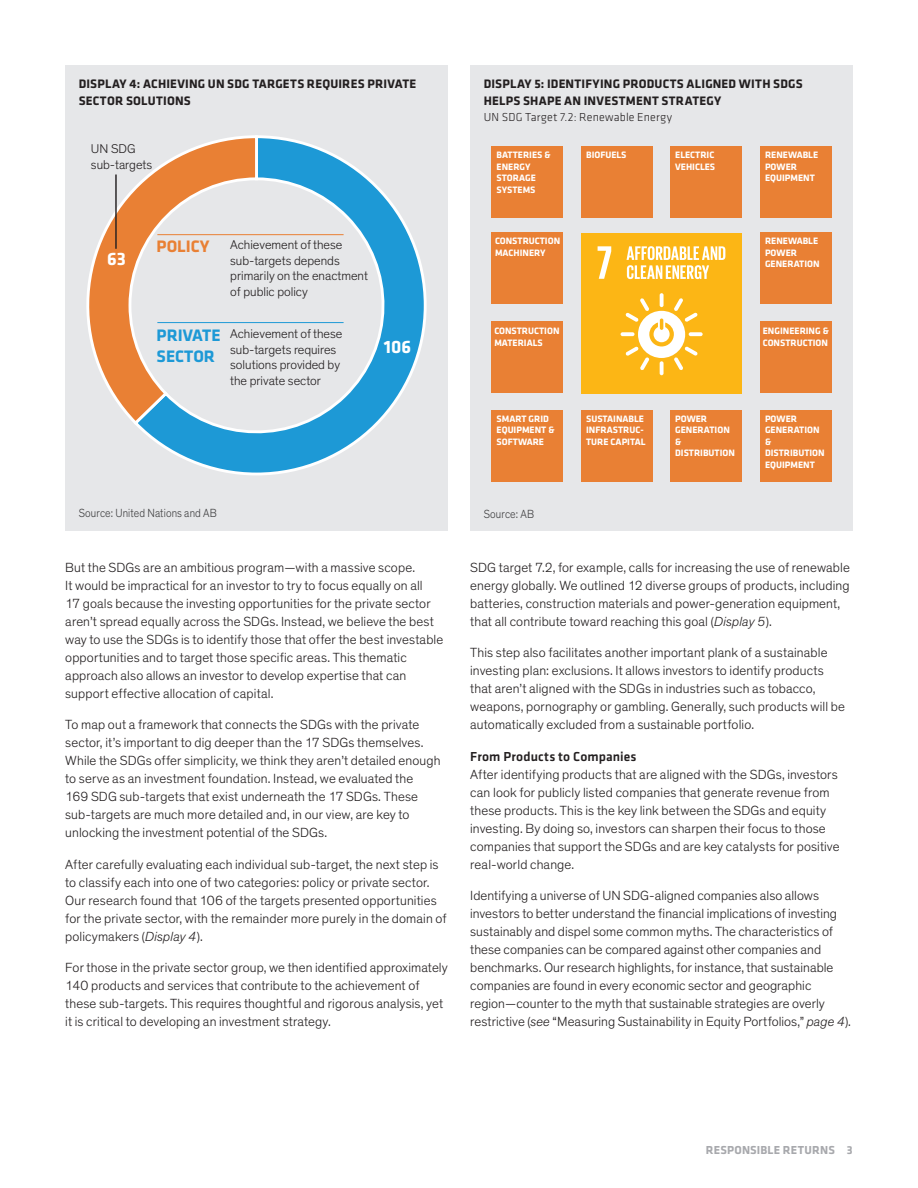
<style>
.page{position:relative;width:918px;height:1188px;background:#fff}
.page>*{position:absolute;margin:0;border:0;box-sizing:border-box;transform-origin:0 0}
.t1{font:700 18.6px "Klavika";color:#fff}
.t2{font:700 17.25px/20.7px "Klavika";color:#1d99d6}
.t3{font:700 17.25px "Klavika";color:#e98034}
.t4{font:300 13.5px/18px "Theinhardt";letter-spacing:.01em;color:#231f20}
.t5{font:500 13.5px "Klavika";letter-spacing:.01em;color:#231f20}
.t6{font:300 12.9px/15.5px "Theinhardt";color:#231f20}
.t7{font:700 12.75px/16.5px "Klavika";letter-spacing:.015em;color:#231f20}
.t8{font:300 12px "Theinhardt";letter-spacing:.015em;color:#3e3e3f;scale:.9 1}
.t9{font:300 12px "Klavika";letter-spacing:.015em;color:#231f20}
.t10{font:700 12px "Klavika";letter-spacing:.02em;color:#a8a9ad}
.t11{font:700 9.6px/11.6px "Klavika";color:#fff}
.s1{font-style:italic}
</style>
<div class="page">
<div style="left:65px;top:65px;width:383px;height:466px;background:#e6e7e9"></div>
<svg style="left:138px;top:135px;width:289px;height:340px"></svg>
<svg style="left:86px;top:135px;width:173px;height:292px"></svg>
<hr style="left:157px;top:234px;width:187px;height:1px;background:#e98034">
<hr style="left:157px;top:322px;width:187px;height:1px;background:#1d99d6">
<hr style="left:115px;top:175px;width:2px;height:74px;background:#231f20">
<div style="left:470px;top:65px;width:383px;height:466px;background:#e6e7e9"></div>
<div style="left:581px;top:233px;width:161px;height:161px;background:#fcb615"></div>
<svg style="left:621px;top:332px;width:14px;height:4px"></svg>
<svg style="left:689px;top:332px;width:14px;height:4px"></svg>
<svg style="left:660px;top:361px;width:4px;height:14px"></svg>
<svg style="left:660px;top:293px;width:4px;height:14px"></svg>
<svg style="left:625px;top:298px;width:73px;height:72px"></svg>
<svg style="left:598px;top:246px;width:13px;height:33px"></svg>
<svg style="left:627px;top:246px;width:98px;height:33px"></svg>
<div style="left:581px;top:146px;width:71px;height:72px;background:#e98034"></div>
<div style="left:671px;top:146px;width:71px;height:72px;background:#e98034"></div>
<div style="left:492px;top:146px;width:71px;height:72px;background:#e98034"></div>
<div style="left:760px;top:146px;width:72px;height:72px;background:#e98034"></div>
<div style="left:581px;top:410px;width:71px;height:72px;background:#e98034"></div>
<div style="left:671px;top:410px;width:71px;height:72px;background:#e98034"></div>
<div style="left:492px;top:410px;width:71px;height:72px;background:#e98034"></div>
<div style="left:760px;top:410px;width:72px;height:72px;background:#e98034"></div>
<div style="left:491px;top:322px;width:72px;height:71px;background:#e98034"></div>
<div style="left:491px;top:232px;width:72px;height:71px;background:#e98034"></div>
<div style="left:760px;top:322px;width:71px;height:71px;background:#e98034"></div>
<div style="left:760px;top:232px;width:71px;height:71px;background:#e98034"></div>
<p class="t7" style="left:79px;top:75px;width:339px">DISPLAY 4: ACHIEVING UN SDG TARGETS REQUIRES PRIVATE<br>SECTOR SOLUTIONS</p>
<p class="t6" style="left:91px;top:141px;width:63px">UN SDG sub-targets</p>
<h1 class="t1" style="left:107px;top:246px;width:20px">63</h1>
<p class="t3" style="left:157px;top:234px;width:54px">POLICY</p>
<p class="t2" style="left:157px;top:324px;width:65px">PRIVATE<br>SECTOR</p>
<p class="t6" style="left:230px;top:237px;width:139px">Achievement ofthese sub-targets depends primarily on the enactment of public policy</p>
<p class="t6" style="left:230px;top:326px;width:114px">Achievement ofthese sub-targets requires solutions provided by the private sector</p>
<h1 class="t1" style="left:384px;top:333px;width:29px">106</h1>
<p class="t8" style="left:79px;top:506px;width:155px">Source: United Nations and AB</p>
<p class="t4" style="left:65px;top:559px;width:380px">But the SDGs are an ambitious program—with a massive scope.<br>It would be impractical for an investor to try to focus equally on all<br>17 goals because the investing opportunities for the private sector aren’t spread equally across the SDGs. Instead, we believe the best way to use the SDGs is to identify those that offer the best investable opportunities and to target those specific areas. This thematic approach also allows an investor to develop expertise that can support effective allocation of capital.</p>
<p class="t4" style="left:65px;top:716px;width:377px">To map out a framework that connects the SDGs with the private sector, it’s important to dig deeper than the 17 SDGs themselves.<br>While the SDGs offer simplicity, we think they aren’t detailed enough to serve as an investment foundation. Instead, we evaluated the<br>169 SDG sub-targets that exist underneath the 17 SDGs. These sub-targets are much more detailed and, in our view, are key to unlocking the investment potential of the SDGs.</p>
<p class="t4" style="left:65px;top:856px;width:383px">After carefully evaluating each individual sub-target, the next step is to classify each into one of two categories: policy or private sector.<br>Our research found that 106 of the targets presented opportunities for the private sector, with the remainder more purely in the domain of policymakers (<span class="s1">Display 4</span>).</p>
<p class="t4" style="left:65px;top:959px;width:384px">For those in the private sector group, we then identified approximately 140 products and services that contribute to the achievement of these sub-targets. This requires thoughtful and rigorous analysis, yet it is critical to developing an investment strategy.</p>
<p class="t7" style="left:484px;top:75px;width:320px">DISPLAY 5: IDENTIFYING PRODUCTS ALIGNED WITH SDGS<br>HELPS SHAPE AN INVESTMENT STRATEGY</p>
<p class="t9" style="left:484px;top:110px;width:190px">UN SDG Target 7.2: Renewable Energy</p>
<p class="t11" style="left:497px;top:149px;width:56px">BATTERIES &amp;<br>ENERGY<br>STORAGE<br>SYSTEMS</p>
<p class="t11" style="left:586px;top:149px;width:42px">BIOFUELS</p>
<p class="t11" style="left:675px;top:149px;width:42px">ELECTRIC<br>VEHICLES</p>
<p class="t11" style="left:765px;top:149px;width:55px">RENEWABLE<br>POWER<br>EQUIPMENT</p>
<p class="t11" style="left:495px;top:235px;width:67px">CONSTRUCTION<br>MACHINERY</p>
<p class="t11" style="left:765px;top:235px;width:56px">RENEWABLE<br>POWER<br>GENERATION</p>
<p class="t11" style="left:494px;top:325px;width:67px">CONSTRUCTION<br>MATERIALS</p>
<p class="t11" style="left:763px;top:325px;width:68px">ENGINEERING &amp;<br>CONSTRUCTION</p>
<p class="t11" style="left:497px;top:412px;width:60px">SMART GRID<br>EQUIPMENT &amp;<br>SOFTWARE</p>
<p class="t11" style="left:586px;top:412px;width:61px">SUSTAINABLE<br>INFRASTRUC-<br>TURE CAPITAL</p>
<p class="t11" style="left:675px;top:412px;width:61px">POWER<br>GENERATION &amp;<br>DISTRIBUTION</p>
<p class="t11" style="left:765px;top:412px;width:61px">POWER<br>GENERATION &amp;<br>DISTRIBUTION<br>EQUIPMENT</p>
<p class="t8" style="left:484px;top:507px;width:57px">Source: AB</p>
<p class="t4" style="left:470px;top:559px;width:381px">SDG target 7.2, for example, calls for increasing the use of renewable energy globally. We outlined 12 diverse groups of products, including batteries, construction materials and power-generation equipment, that all contribute toward reaching this goal (<span class="s1">Display 5</span>).</p>
<p class="t4" style="left:470px;top:644px;width:376px">This step also facilitates another important plank of a sustainable investing plan: exclusions. It allows investors to identify products that aren’t aligned with the SDGs in industries such as tobacco, weapons, pornography or gambling. Generally, such products will be automatically excluded from a sustainable portfolio.</p>
<p class="t5" style="left:470px;top:747px;width:168px">From Products to Companies</p>
<p class="t4" style="left:470px;top:766px;width:371px">After identifying products that are aligned with the SDGs, investors can look for publicly listed companies that generate revenue from these products. This is the key link between the SDGs and equity investing. By doing so, investors can sharpen their focus to those companies that support the SDGs and are key catalysts for positive real-world change.</p>
<p class="t4" style="left:470px;top:887px;width:382px">Identifying a universe of UN SDG-aligned companies also allows investors to better understand the financial implications of investing sustainably and dispel some common myths. The characteristics of these companies can be compared against other companies and benchmarks. Our research highlights, for instance, that sustainable companies are found in every economic sector and geographic region—counter to the myth that sustainable strategies are overly restrictive (<span class="s1">see</span> “Measuring Sustainability in Equity Portfolios,” <span class="s1">page 4</span>).</p>
<p class="t10" style="left:706px;top:1142px;width:149px">RESPONSIBLE RETURNS 3</p>
</div>
